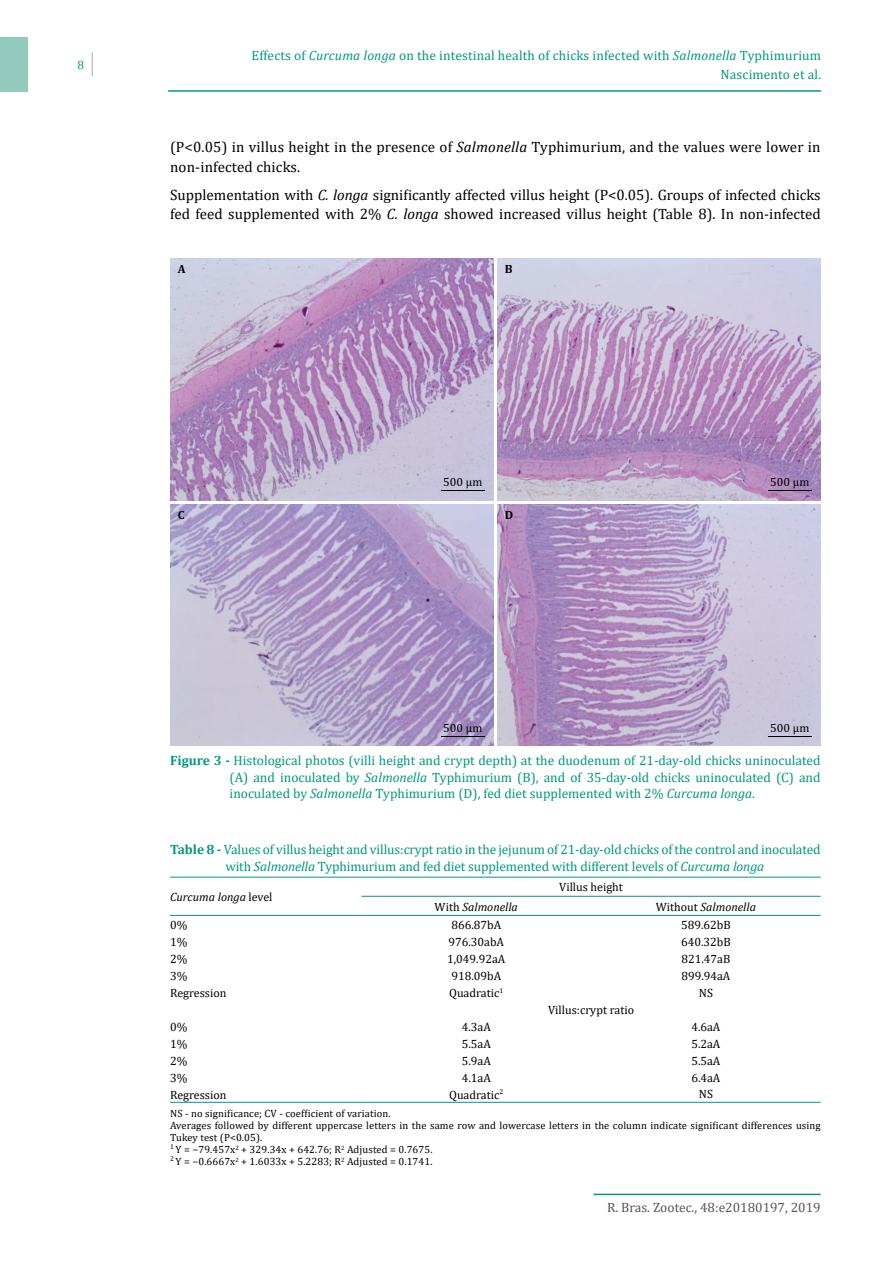
<style>
.page{position:relative;width:893px;height:1263px;background:#fff}
.page>*{position:absolute;margin:0;border:0;box-sizing:border-box;transform-origin:0 0}
.t1{font:15px/19.5px "Cambria";color:#000}
.t2{font:13.5px/16.5px "Cambria";letter-spacing:-.01em;color:#00997d;text-align:center}
.t3{font:13.5px/19.2px "Cambria";letter-spacing:.01em;color:#00997d;text-align:right}
.t4{font:13.5px "Cambria";color:#575756}
.t5{font:12px "Cambria";color:#000}
.t6{font:italic 12px "Cambria";color:#000}
.t7{font:700 12px "Cambria";color:#000}
.t8{font:12px "Cambria";color:#00997d}
.t9{font:10.5px/12px "Cambria";letter-spacing:.01em;color:#000}
.s1{font-style:italic}
.s2{font-weight:700}
.s3{font-style:normal}
</style>
<div class="page">
<hr style="left:593px;top:1193px;width:228px;height:2px;background:#00997d">
<div style="left:0;top:37px;width:27px;height:55px;background:#92cbbe"></div>
<svg style="left:92px;top:53px;width:1px;height:23px"></svg>
<hr style="left:169px;top:90px;width:652px;height:2px;background:#00997d">
<hr style="left:361px;top:896px;width:230px;height:1px;background:#00997d">
<hr style="left:591px;top:896px;width:230px;height:1px;background:#00997d">
<hr style="left:170px;top:877px;width:191px;height:1px;background:#00997d">
<hr style="left:361px;top:877px;width:230px;height:1px;background:#00997d">
<hr style="left:591px;top:877px;width:230px;height:1px;background:#00997d">
<hr style="left:170px;top:915px;width:191px;height:1px;background:#00997d">
<hr style="left:361px;top:915px;width:230px;height:1px;background:#00997d">
<hr style="left:591px;top:915px;width:230px;height:1px;background:#00997d">
<hr style="left:170px;top:1102px;width:191px;height:1px;background:#00997d">
<hr style="left:361px;top:1102px;width:230px;height:1px;background:#00997d">
<hr style="left:591px;top:1102px;width:230px;height:1px;background:#00997d">
<img style="left:170px;top:258px;width:324px;height:243px">
<img style="left:497px;top:258px;width:324px;height:243px">
<img style="left:170px;top:505px;width:324px;height:240px">
<img style="left:497px;top:505px;width:324px;height:240px">
<hr style="left:441px;top:490px;width:43px;height:1px;background:#010202">
<hr style="left:768px;top:490px;width:43px;height:1px;background:#010202">
<hr style="left:441px;top:736px;width:43px;height:1px;background:#010202">
<hr style="left:768px;top:736px;width:43px;height:1px;background:#010202">
<p class="t8" style="left:77px;top:58px;width:8px">8</p>
<p class="t3" style="left:251px;top:45px;width:571px">Effects of <span class="s1">Curcuma longa</span> on the intestinal health of chicks infected with <span class="s1">Salmonella</span> Typhimurium<br>Nascimento et al.</p>
<p class="t1" style="left:170px;top:137px;width:652px">(P&lt;0.05) in villus height in the presence of <span class="s1">Salmonella</span> Typhimurium, and the values were lower in non-infected chicks.</p>
<p class="t1" style="left:170px;top:185px;width:652px">Supplementation with <span class="s1">C. longa</span> significantly affected villus height (P&lt;0.05). Groups of infected chicks fed feed supplemented with 2% <span class="s1">C. longa</span> showed increased villus height (Table 8). In non-infected</p>
<p class="t7" style="left:178px;top:260px;width:9px">A</p>
<p class="t7" style="left:505px;top:260px;width:9px">B</p>
<p class="t5" style="left:443px;top:474px;width:41px">500 µm</p>
<p class="t5" style="left:770px;top:474px;width:41px">500 µm</p>
<p class="t7" style="left:178px;top:506px;width:8px">C</p>
<p class="t7" style="left:505px;top:506px;width:10px">D</p>
<p class="t5" style="left:443px;top:720px;width:41px">500 µm</p>
<p class="t5" style="left:770px;top:720px;width:41px">500 µm</p>
<p class="t2" style="left:230px;top:752px;width:593px;text-align:justify;text-indent:-60px"><span class="s2">Figure 3 -</span> Histological photos (villi height and crypt depth) at the duodenum of 21-day-old chicks uninoculated (A) and inoculated by <span class="s1">Salmonella</span> Typhimurium (B), and of 35-day-old chicks uninoculated (C) and inoculated by <span class="s1">Salmonella</span> Typhimurium (D), fed diet supplemented with 2% <span class="s1">Curcuma longa</span>.</p>
<p class="t2" style="left:170px;top:841px;width:652px"><span class="s2">Table 8 -</span> Values of villus height and villus:crypt ratio in the jejunum of 21-day-old chicks of the control and inoculated with <span class="s1">Salmonella</span> Typhimurium and fed diet supplemented with different levels of <span class="s1">Curcuma longa</span></p>
<p class="t6" style="left:170px;top:888px;width:104px">Curcuma longa <span class="s3">level</span></p>
<p class="t5" style="left:559px;top:880px;width:65px">Villus height</p>
<p class="t6" style="left:435px;top:898px;width:85px"><span class="s3">With</span> Salmonella</p>
<p class="t6" style="left:656px;top:898px;width:102px"><span class="s3">Without</span> Salmonella</p>
<p class="t5" style="left:170px;top:917px;width:19px">0%</p>
<p class="t5" style="left:451px;top:917px;width:51px">866.87bA</p>
<p class="t5" style="left:681px;top:917px;width:51px">589.62bB</p>
<p class="t5" style="left:170px;top:934px;width:19px">1%</p>
<p class="t5" style="left:448px;top:934px;width:57px">976.30abA</p>
<p class="t5" style="left:681px;top:934px;width:51px">640.32bB</p>
<p class="t5" style="left:170px;top:951px;width:19px">2%</p>
<p class="t5" style="left:447px;top:951px;width:60px">1,049.92aA</p>
<p class="t5" style="left:681px;top:951px;width:50px">821.47aB</p>
<p class="t5" style="left:170px;top:968px;width:19px">3%</p>
<p class="t5" style="left:451px;top:968px;width:51px">918.09bA</p>
<p class="t5" style="left:681px;top:968px;width:51px">899.94aA</p>
<p class="t5" style="left:170px;top:985px;width:58px">Regression</p>
<p class="t5" style="left:449px;top:985px;width:56px">Quadratic<sup>1</sup></p>
<p class="t5" style="left:699px;top:985px;width:16px">NS</p>
<p class="t5" style="left:548px;top:1002px;width:88px">Villus:crypt ratio</p>
<p class="t5" style="left:170px;top:1019px;width:19px">0%</p>
<p class="t5" style="left:462px;top:1019px;width:31px">4.3aA</p>
<p class="t5" style="left:691px;top:1019px;width:31px">4.6aA</p>
<p class="t5" style="left:170px;top:1036px;width:19px">1%</p>
<p class="t5" style="left:462px;top:1036px;width:31px">5.5aA</p>
<p class="t5" style="left:691px;top:1036px;width:31px">5.2aA</p>
<p class="t5" style="left:170px;top:1053px;width:19px">2%</p>
<p class="t5" style="left:462px;top:1053px;width:31px">5.9aA</p>
<p class="t5" style="left:691px;top:1053px;width:31px">5.5aA</p>
<p class="t5" style="left:170px;top:1070px;width:19px">3%</p>
<p class="t5" style="left:462px;top:1070px;width:31px">4.1aA</p>
<p class="t5" style="left:691px;top:1070px;width:31px">6.4aA</p>
<p class="t5" style="left:170px;top:1087px;width:58px">Regression</p>
<p class="t5" style="left:449px;top:1087px;width:56px">Quadratic<sup>2</sup></p>
<p class="t5" style="left:699px;top:1087px;width:16px">NS</p>
<p class="t9" style="left:170px;top:1107px;width:652px">NS - no significance; CV - coefficient of variation.<br>Averages followed by different uppercase letters in the same row and lowercase letters in the column indicate significant differences using Tukey test (P&lt;0.05).<br><sup>1</sup> Y = −79.457x<sup>2</sup> + 329.34x + 642.76; R<sup>2</sup> Adjusted = 0.7675.<br><sup>2</sup> Y = −0.6667x<sup>2</sup> + 1.6033x + 5.2283; R<sup>2</sup> Adjusted = 0.1741.</p>
<p class="t4" style="left:607px;top:1199px;width:215px">R. Bras. Zootec., 48:e20180197, 2019</p>
</div>
